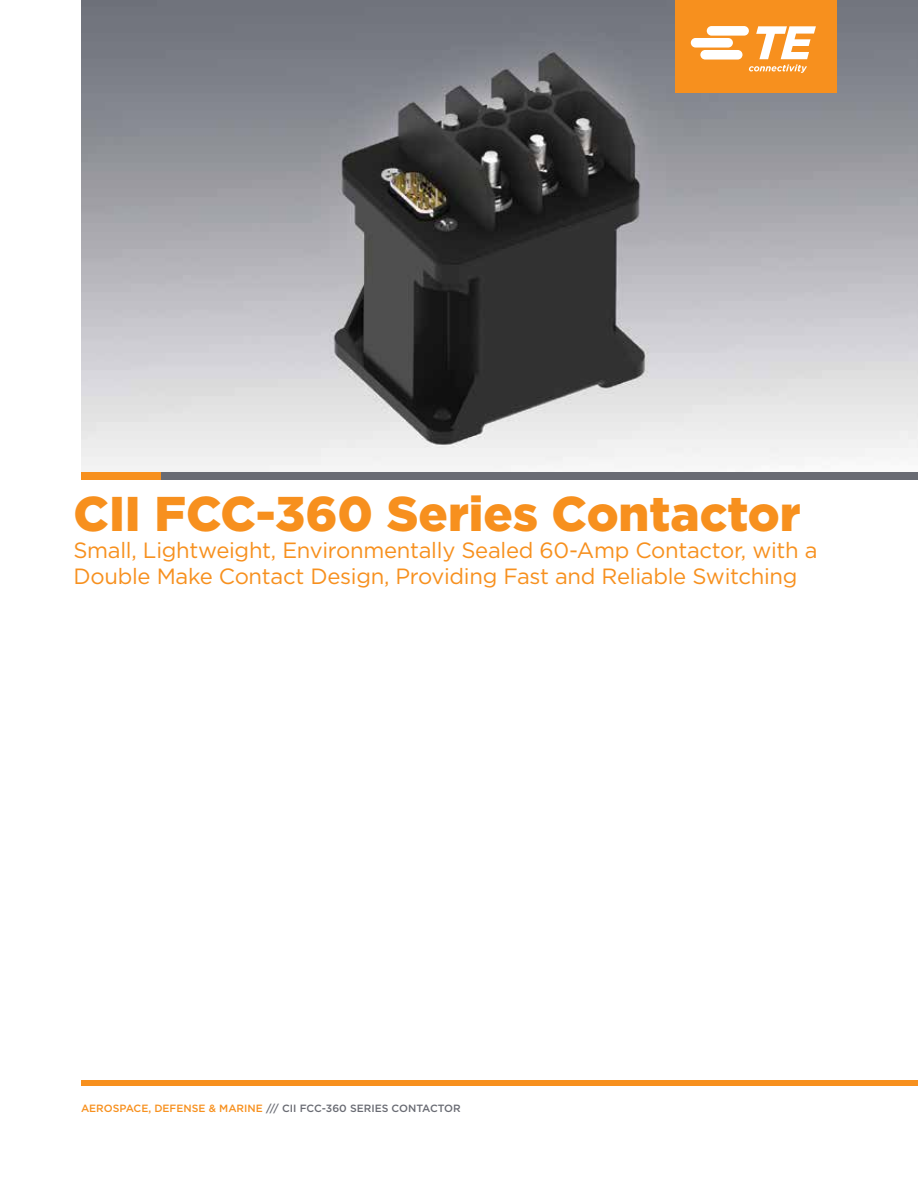
<style>
.page{position:relative;width:918px;height:1188px;background:#fff}
.page>*{position:absolute;margin:0;border:0;box-sizing:border-box;transform-origin:0 0}
.t1{font:900 48.75px "Gotham";color:#f7901e}
.t2{font:22.05px/26.5px "Gotham";letter-spacing:-.015em;color:#f7901e}
.t3{font:500 10.5px "Gotham";color:#696b73}
.s1{color:#f7901e}
</style>
<div class="page">
<img style="left:81px;top:0;width:837px;height:472px">
<div style="left:675px;top:0;width:162px;height:93px;background:#f7901e"></div>
<svg style="left:691px;top:26px;width:125px;height:47px"></svg>
<div style="left:81px;top:1080px;width:837px;height:6px;background:#f7901e"></div>
<div style="left:160px;top:472px;width:758px;height:8px;background:#696b73"></div>
<div style="left:81px;top:472px;width:79px;height:8px;background:#f7901e"></div>
<h1 class="t1" style="left:73px;top:481px;width:729px">CII FCC-360 Series Contactor</h1>
<p class="t2" style="left:73px;top:536px;width:746px">Small, Lightweight, Environmentally Sealed 60-Amp Contactor, with a<br>Double Make Contact Design, Providing Fast and Reliable Switching</p>
<p class="t3" style="left:81px;top:1102px;width:381px"><span class="s1">AEROSPACE, DEFENSE &amp; MARINE</span> /// CII FCC-360 SERIES CONTACTOR</p>
</div>
